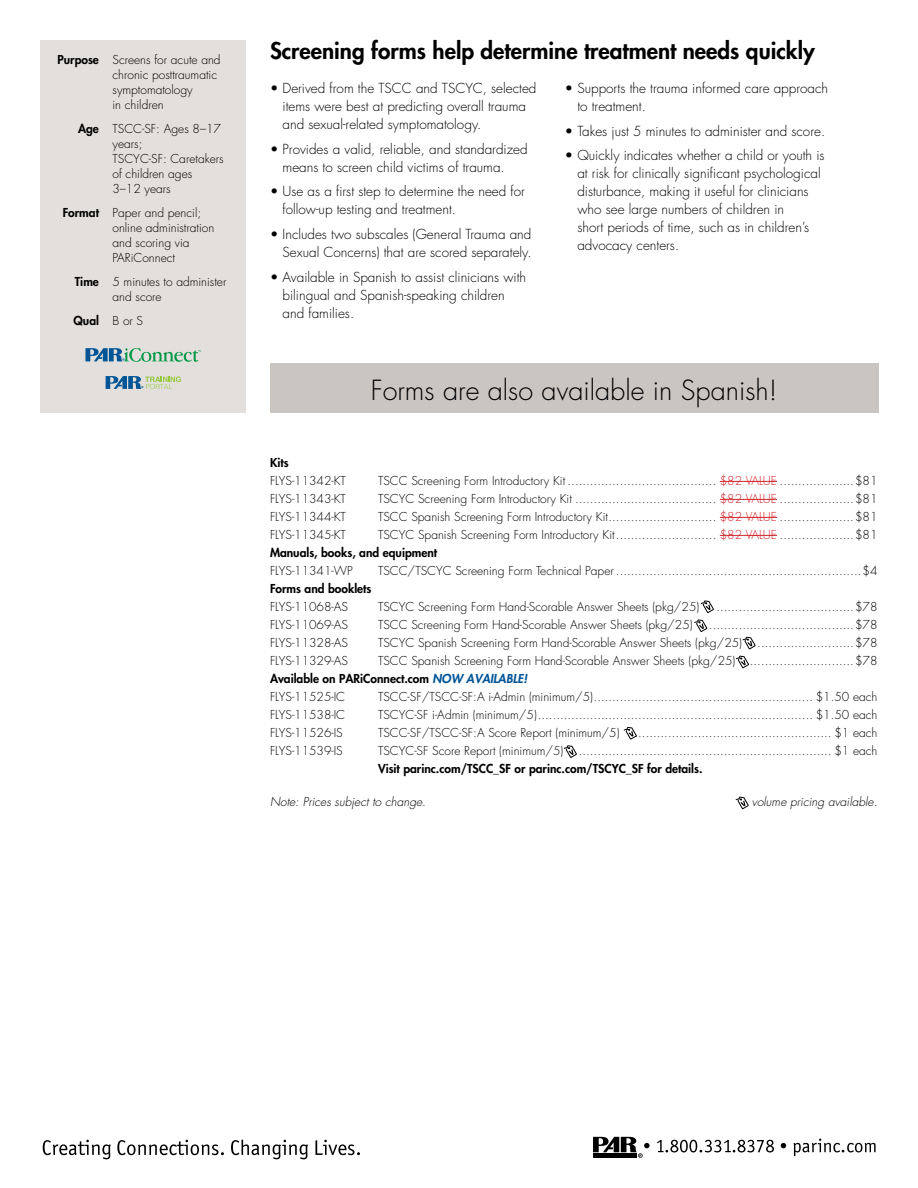
<style>
.page{position:relative;width:918px;height:1188px;background:#fff}
.page>*{position:absolute;margin:0;border:0;box-sizing:border-box;transform-origin:0 0}
.t1{font:300 27px "Futura Std";color:#000}
.t2{font:800 22.5px "Futura Std";color:#000}
.t3{font:300 13.5px/18px "Futura Std";color:#000}
.t4{font:300 12px/15px "Futura Std";color:#000}
.t5{font:800 12px "Futura Std";color:#000}
.t6{font:italic 300 12px "Futura Std";color:#000}
.s1{font-weight:800}
.s2{font-weight:300}
.s3{color:#d2232a}
.s4{font-weight:800;font-style:italic;color:#005596}
</style>
<div class="page">
<svg style="left:43px;top:1140px;width:68px;height:19px"></svg>
<svg style="left:117px;top:1140px;width:107px;height:15px"></svg>
<svg style="left:231px;top:1140px;width:77px;height:19px"></svg>
<svg style="left:315px;top:1140px;width:45px;height:15px"></svg>
<svg style="left:657px;top:1140px;width:117px;height:12px"></svg>
<svg style="left:781px;top:1143px;width:5px;height:5px"></svg>
<svg style="left:793px;top:1139px;width:83px;height:17px"></svg>
<svg style="left:593px;top:1137px;width:57px;height:21px"></svg>
<div style="left:40px;top:40px;width:206px;height:373px;background:#e2dfdc"></div>
<svg style="left:86px;top:348px;width:115px;height:14px"></svg>
<svg style="left:106px;top:376px;width:75px;height:13px"></svg>
<hr style="left:720px;top:481px;width:57px;height:1px;background:#d2232a">
<hr style="left:720px;top:499px;width:57px;height:1px;background:#d2232a">
<hr style="left:720px;top:517px;width:57px;height:1px;background:#d2232a">
<hr style="left:720px;top:535px;width:57px;height:1px;background:#d2232a">
<div style="left:270px;top:364px;width:608px;height:49px;background:#cbc5c2"></div>
<svg style="left:701px;top:600px;width:13px;height:13px"></svg>
<svg style="left:694px;top:619px;width:13px;height:13px"></svg>
<svg style="left:742px;top:637px;width:14px;height:12px"></svg>
<svg style="left:736px;top:797px;width:13px;height:12px"></svg>
<svg style="left:736px;top:656px;width:13px;height:12px"></svg>
<svg style="left:624px;top:727px;width:13px;height:12px"></svg>
<svg style="left:564px;top:745px;width:13px;height:13px"></svg>
<p class="t4" style="left:112px;top:52px;width:110px;text-indent:-55px"><span class="s1">Purpose</span> Screens for acute and chronic posttraumatic symptomatology<br>in children</p>
<p class="t4" style="left:112px;top:121px;width:113px;text-indent:-34px"><span class="s1">Age</span> TSCC-SF: Ages 8–17 years;<br>TSCYC-SF: Caretakers of children ages<br>3–12 years</p>
<p class="t4" style="left:112px;top:205px;width:103px;text-indent:-50px"><span class="s1">Format</span> Paper and pencil; online administration and scoring via<br>PARiConnect</p>
<p class="t4" style="left:112px;top:274px;width:115px;text-indent:-38px"><span class="s1">Time</span> 5 minutes to administer and score</p>
<p class="t5" style="left:74px;top:313px;width:71px">Qual <span class="s2">B or S</span></p>
<h2 class="t2" style="left:270px;top:37px;width:546px">Screening forms help determine treatment needs quickly</h2>
<p class="t3" style="left:283px;top:79px;width:255px;text-indent:-13px">• Derived from the TSCC and TSCYC, selected items were best at predicting overall trauma and sexual-related symptomatology.</p>
<p class="t3" style="left:283px;top:140px;width:247px;text-indent:-13px">• Provides a valid, reliable, and standardized means to screen child victims of trauma.</p>
<p class="t3" style="left:283px;top:183px;width:244px;text-indent:-13px">• Use as a first step to determine the need for follow-up testing and treatment.</p>
<p class="t3" style="left:270px;top:226px;width:263px;text-align:right">• Includes two subscales (General Trauma and<br>Sexual Concerns) that are scored separately.</p>
<p class="t3" style="left:283px;top:268px;width:245px;text-indent:-13px">• Available in Spanish to assist clinicians with bilingual and Spanish-speaking children and families.</p>
<p class="t3" style="left:577px;top:79px;width:252px;text-indent:-13px">• Supports the trauma informed care approach to treatment.</p>
<p class="t3" style="left:565px;top:122px;width:262px">• Takes just 5 minutes to administer and score.</p>
<p class="t3" style="left:577px;top:147px;width:249px;text-indent:-13px">• Quickly indicates whether a child or youth is at risk for clinically significant psychological disturbance, making it useful for clinicians who see large numbers of children in<br>short periods of time, such as in children’s advocacy centers.</p>
<h1 class="t1" style="left:371px;top:373px;width:408px">Forms are also available in Spanish!</h1>
<p class="t5" style="left:270px;top:455px;width:20px">Kits</p>
<p class="t4" style="left:270px;top:474px;width:77px">FLYS-11342-KT</p>
<p class="t4" style="left:378px;top:474px;width:501px">TSCC Screening Form Introductory Kit ........................................ <span class="s3">$82 VALUE</span> ....................$81</p>
<p class="t4" style="left:270px;top:492px;width:77px">FLYS-11343-KT</p>
<p class="t4" style="left:378px;top:492px;width:501px">TSCYC Screening Form Introductory Kit ...................................... <span class="s3">$82 VALUE</span> ....................$81</p>
<p class="t4" style="left:270px;top:510px;width:77px">FLYS-11344-KT</p>
<p class="t4" style="left:378px;top:510px;width:501px">TSCC Spanish Screening Form Introductory Kit............................. <span class="s3">$82 VALUE</span> ....................$81</p>
<p class="t4" style="left:270px;top:528px;width:77px">FLYS-11345-KT</p>
<p class="t4" style="left:270px;top:526px;width:609px;line-height:18px;text-indent:108px">TSCYC Spanish Screening Form Introductory Kit........................... <span class="s3">$82 VALUE</span> ....................$81<br><span class="s1">Manuals, books, and equipment</span></p>
<p class="t4" style="left:270px;top:564px;width:84px">FLYS-11341-WP</p>
<p class="t4" style="left:378px;top:564px;width:501px">TSCC/TSCYC Screening Form Technical Paper ..................................................................$4</p>
<p class="t5" style="left:270px;top:581px;width:103px">Forms and booklets</p>
<p class="t4" style="left:270px;top:600px;width:79px">FLYS-11068-AS</p>
<p class="t4" style="left:378px;top:600px;width:323px">TSCYC Screening Form Hand-Scorable Answer Sheets (pkg/25)</p>
<p class="t4" style="left:716px;top:600px;width:163px">.....................................$78</p>
<p class="t4" style="left:270px;top:618px;width:79px">FLYS-11069-AS</p>
<p class="t4" style="left:378px;top:618px;width:316px">TSCC Screening Form Hand-Scorable Answer Sheets (pkg/25)</p>
<p class="t4" style="left:709px;top:618px;width:170px">.......................................$78</p>
<p class="t4" style="left:270px;top:636px;width:79px">FLYS-11328-AS</p>
<p class="t4" style="left:378px;top:636px;width:366px">TSCYC Spanish Screening Form Hand-Scorable Answer Sheets (pkg/25)</p>
<p class="t4" style="left:757px;top:636px;width:122px">..........................$78</p>
<p class="t4" style="left:270px;top:654px;width:79px">FLYS-11329-AS</p>
<p class="t4" style="left:270px;top:652px;width:609px;line-height:18px;text-indent:108px">TSCC Spanish Screening Form Hand-Scorable Answer Sheets (pkg/25) ............................$78<br><span class="s1">Available on PARiConnect.com</span> <span class="s4">NOW AVAILABLE!<br></span>FLYS-11525-IC</p>
<p class="t4" style="left:378px;top:690px;width:501px">TSCC-SF/TSCC-SF:A i-Admin (minimum/5)........................................................... $1.50 each</p>
<p class="t4" style="left:270px;top:708px;width:77px">FLYS-11538-IC</p>
<p class="t4" style="left:378px;top:708px;width:501px">TSCYC-SF i-Admin (minimum/5).......................................................................... $1.50 each</p>
<p class="t4" style="left:270px;top:726px;width:74px">FLYS-11526-IS</p>
<p class="t4" style="left:378px;top:726px;width:501px">TSCC-SF/TSCC-SF:A Score Report (minimum/5) ..................................................... $1 each</p>
<p class="t4" style="left:270px;top:744px;width:74px">FLYS-11539-IS</p>
<p class="t4" style="left:378px;top:744px;width:187px">TSCYC-SF Score Report (minimum/5)</p>
<p class="t4" style="left:579px;top:744px;width:300px">.................................................................... $1 each</p>
<p class="t5" style="left:378px;top:761px;width:326px">Visit parinc.com/TSCC_SF or parinc.com/TSCYC_SF for details.</p>
<p class="t6" style="left:270px;top:795px;width:158px">Note: Prices subject to change.</p>
<p class="t6" style="left:752px;top:795px;width:127px">volume pricing available.</p>
</div>
